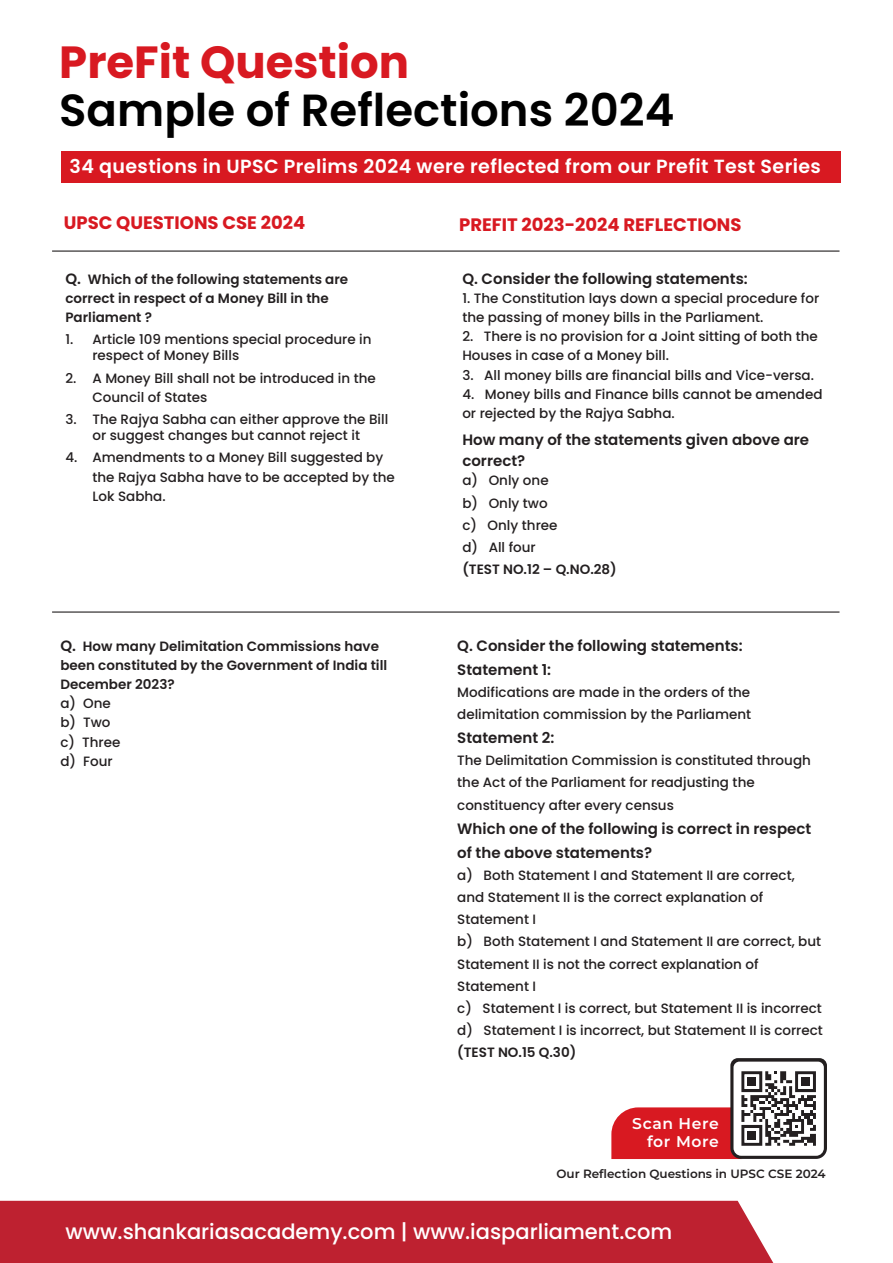
<style>
.page{position:relative;width:893px;height:1263px;background:#fff}
.page>*{position:absolute;margin:0;border:0;box-sizing:border-box;transform-origin:0 0}
.t1{font:600 45px "Poppins";color:#000}
.t2{font:700 45px "Poppins";color:#d81921}
.t3{font:500 21px "Poppins";color:#fff}
.t4{font:600 19.05px "Poppins";letter-spacing:.02em;color:#fff}
.t5{font:700 18px "Poppins";color:#d81921}
.t6{font:600 15.6px/17.5px "Montserrat";letter-spacing:.04em;color:#fff;text-align:right}
.t7{font:600 15px/24px "Poppins";color:#231f20}
.t8{font:500 13.5px/22.2px "Poppins";color:#231f20}
.t9{font:600 13.5px/19.2px "Poppins";color:#231f20}
.t10{font:600 12px "Montserrat";color:#231f20}
.s1{font-size:15px}
</style>
<div class="page">
<hr style="left:52px;top:611px;width:787px;height:2px;background:#231f20">
<hr style="left:52px;top:250px;width:787px;height:2px;background:#231f20">
<div style="left:62px;top:151px;width:779px;height:32px;background:#d81921"></div>
<svg style="left:611px;top:1058px;width:216px;height:101px"></svg>
<div style="left:0;top:1201px;width:773px;height:62px;background:#be2130"></div>
<h1 class="t2" style="left:59px;top:36px;width:351px">PreFit Question</h1>
<h1 class="t1" style="left:59px;top:84px;width:617px">Sample of Reflections 2024</h1>
<h3 class="t4" style="left:70px;top:156px;width:753px">34 questions in UPSC Prelims 2024 were reflected from our Prefit Test Series</h3>
<h3 class="t5" style="left:64px;top:213px;width:243px">UPSC QUESTIONS CSE 2024</h3>
<h3 class="t5" style="left:459px;top:215px;width:284px">PREFIT 2023-2024 REFLECTIONS</h3>
<p class="t9" style="left:65px;top:269px;width:284px"><span class="s1">Q.</span> Which of the following statements are correct in respect of a Money Bill in the<br>Parliament ?</p>
<p class="t8" style="left:92px;top:331px;width:281px;line-height:16.2px;text-indent:-27px">1. Article 109 mentions special procedure in respect of Money Bills</p>
<p class="t8" style="left:92px;top:368px;width:285px;line-height:19.2px;text-indent:-27px">2. A Money Bill shall not be introduced in the<br>Council of States</p>
<p class="t8" style="left:65px;top:411px;width:324px;line-height:16.2px;text-align:center">3. The Rajya Sabha can either approve the Bill or suggest changes but cannot reject it</p>
<p class="t8" style="left:92px;top:448px;width:304px;line-height:19.2px;text-indent:-27px">4. Amendments to a Money Bill suggested by the Rajya Sabha have to be accepted by the<br>Lok Sabha.</p>
<p class="t9" style="left:60px;top:636px;width:328px"><span class="s1">Q.</span> How many Delimitation Commissions have been constituted by the Government of India till<br>December 2023?</p>
<p class="t8" style="left:60px;top:694px;width:61px;line-height:19.2px">a) One b) Two c) Three d) Four</p>
<p class="t7" style="left:462px;top:266px;width:287px">Q. Consider the following statements:</p>
<p class="t8" style="left:462px;top:289px;width:358px;line-height:19.2px">1. The Constitution lays down a special procedure for the passing of money bills in the Parliament.</p>
<p class="t8" style="left:462px;top:327px;width:357px;line-height:19.2px">2. There is no provision for a Joint sitting of both the<br>Houses in case of a Money bill.</p>
<p class="t8" style="left:462px;top:364px;width:353px">3. All money bills are financial bills and Vice-versa.</p>
<p class="t8" style="left:462px;top:385px;width:362px;line-height:19.2px">4. Money bills and Finance bills cannot be amended or rejected by the Rajya Sabha.</p>
<p class="t7" style="left:462px;top:429px;width:348px;line-height:21px">How many of the statements given above are correct?</p>
<p class="t8" style="left:462px;top:469px;width:97px">a) Only one b) Only two c) Only three d) All four</p>
<p class="t9" style="left:462px;top:560px;width:156px">(TEST NO.12 – Q.NO.28)</p>
<p class="t7" style="left:457px;top:633px;width:287px">Q. Consider the following statements:<br>Statement 1:</p>
<p class="t8" style="left:457px;top:681px;width:295px">Modifications are made in the orders of the delimitation commission by the Parliament</p>
<p class="t7" style="left:457px;top:726px;width:99px">Statement 2:</p>
<p class="t8" style="left:457px;top:749px;width:355px">The Delimitation Commission is constituted through the Act of the Parliament for readjusting the constituency after every census</p>
<p class="t7" style="left:457px;top:816px;width:356px">Which one of the following is correct in respect of the above statements?</p>
<p class="t8" style="left:457px;top:864px;width:367px">a) Both Statement I and Statement II are correct, and Statement II is the correct explanation of Statement I<br>b) Both Statement I and Statement II are correct, but Statement II is not the correct explanation of Statement I<br>c) Statement I is correct, but Statement II is incorrect d) Statement I is incorrect, but Statement II is correct</p>
<p class="t9" style="left:457px;top:1043px;width:121px">(TEST NO.15 Q.30)</p>
<p class="t6" style="left:632px;top:1114px;width:88px">Scan Here for More</p>
<p class="t10" style="left:556px;top:1166px;width:271px">Our Reflection Questions in UPSC CSE 2024</p>
<h2 class="t3" style="left:66px;top:1219px;width:608px">www.shankariasacademy.com | www.iasparliament.com</h2>
</div>
